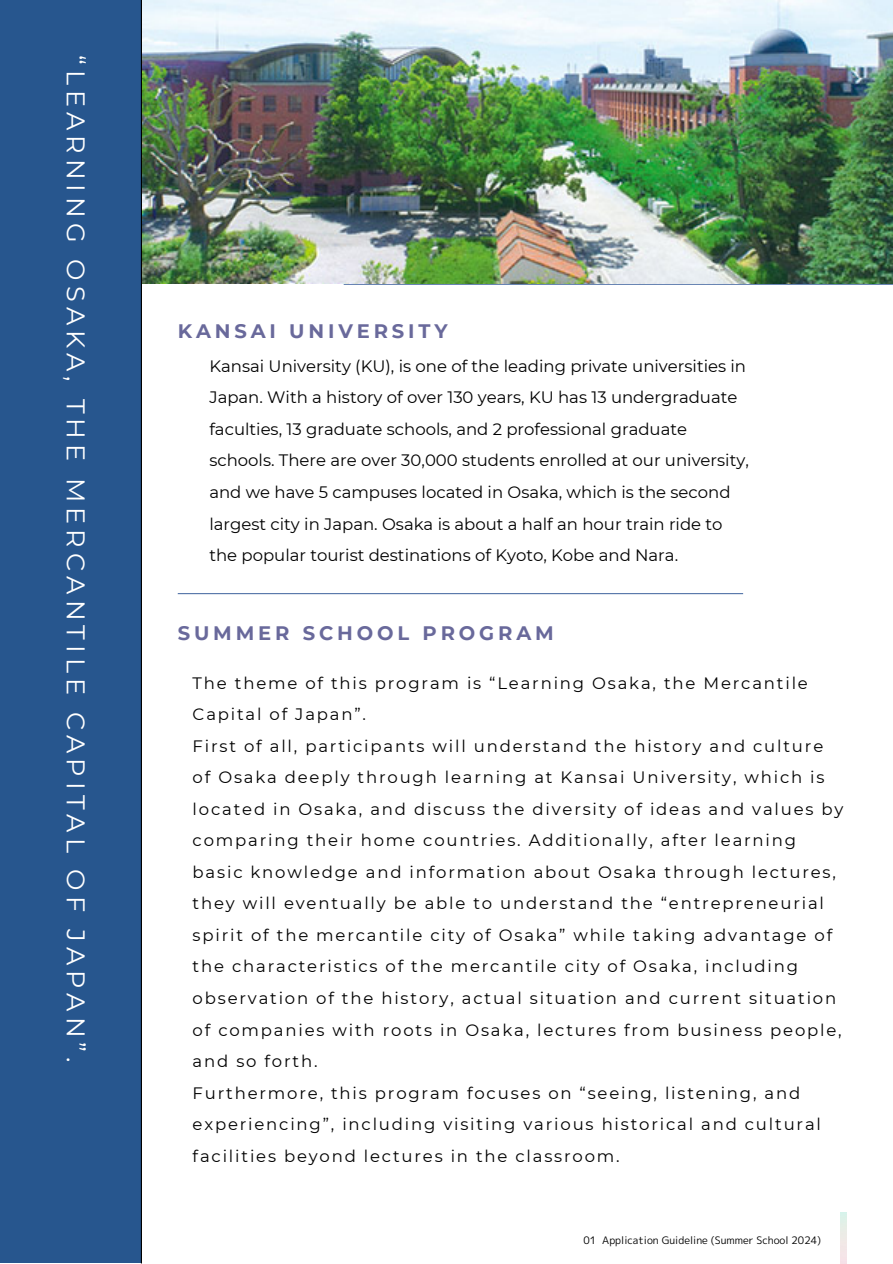
<style>
.page{position:relative;width:893px;height:1264px;background:#fff}
.page>*{position:absolute;margin:0;border:0;box-sizing:border-box;transform-origin:0 0}
.t1{font:25.5px "Montserrat";letter-spacing:.2em;color:#fff}
.t2{font:700 19.5px "Montserrat";letter-spacing:.2em;color:#69699b}
.t3{font:16.5px/31.5px "Montserrat";letter-spacing:.11em;color:#000}
.t4{font:16.5px/31.5px "Montserrat";color:#000}
.t5{font:10.35px "mplus 1 p regular";color:#000}
</style>
<div class="page">
<div style="left:0;top:0;width:141px;height:1263px;background:#27568e"></div>
<hr style="left:178px;top:593px;width:565px;height:1px;background:#5373a8">
<hr style="left:343px;top:284px;width:549px;height:1px;background:#5373a8">
<hr style="left:141px;top:0;width:1px;height:1263px;background:#000">
<img style="left:142px;top:0;width:750px;height:284px">
<p class="t1" style="left:92px;top:55px;width:1009px;rotate:90deg">“LEARNING OSAKA, THE MERCANTILE CAPITAL OF JAPAN”.</p>
<h2 class="t2" style="left:178px;top:319px;width:271px">KANSAI UNIVERSITY</h2>
<h3 class="t4" style="left:209px;top:350px;width:541px">Kansai University (KU), is one of the leading private universities in Japan. With a history of over 130 years, KU has 13 undergraduate faculties, 13 graduate schools, and 2 professional graduate schools. There are over 30,000 students enrolled at our university, and we have 5 campuses located in Osaka, which is the second largest city in Japan. Osaka is about a half an hour train ride to the popular tourist destinations of Kyoto, Kobe and Nara.</h3>
<h2 class="t2" style="left:178px;top:620px;width:377px">SUMMER SCHOOL PROGRAM</h2>
<h3 class="t3" style="left:193px;top:667px;width:652px">The theme of this program is “Learning Osaka, the Mercantile Capital of Japan”.<br>First of all, participants will understand the history and culture of Osaka deeply through learning at Kansai University, which is located in Osaka, and discuss the diversity of ideas and values by comparing their home countries. Additionally, after learning basic knowledge and information about Osaka through lectures, they will eventually be able to understand the “entrepreneurial spirit of the mercantile city of Osaka” while taking advantage of the characteristics of the mercantile city of Osaka, including observation of the history, actual situation and current situation of companies with roots in Osaka, lectures from business people, and so forth.<br>Furthermore, this program focuses on “seeing, listening, and experiencing”, including visiting various historical and cultural facilities beyond lectures in the classroom.</h3>
<p class="t5" style="left:583px;top:1232px;width:239px">01 Application Guideline (Summer School 2024)</p>
</div>
